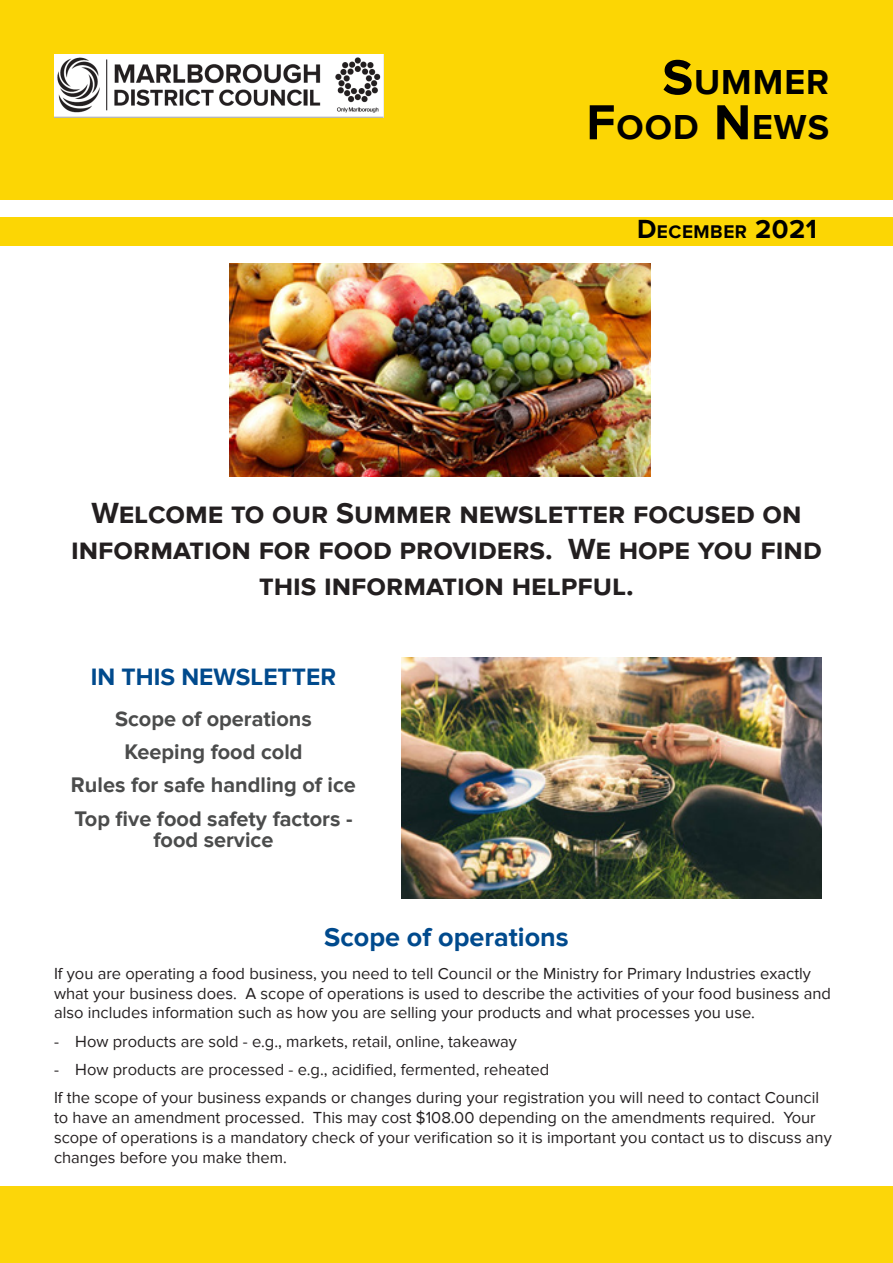
<style>
.page{position:relative;width:893px;height:1263px;background:#fff}
.page>*{position:absolute;margin:0;border:0;box-sizing:border-box;transform-origin:0 0}
.H1_Title{font:700 35.7px "Proxima Nova A";letter-spacing:.03em;color:#000}
.Heading_1{font:700 30px/36px "Proxima Nova";color:#231f20;text-align:center}
.HEADING_2{font:700 27px "Proxima Nova";color:#004a8d}
.HEADING_2-2{font:700 24.45px "Proxima Nova";color:#004a8d}
.Contents{font:700 21.75px/21.8px "Proxima Nova";color:#4b4c4c;text-align:center}
.t1{font:700 18.9px "Proxima Nova A";letter-spacing:.03em;color:#000}
.t2{font:16.5px/19.8px "Proxima Nova";color:#231f20}
.s1{font-size:51px}
.s2{font-size:27px}
</style>
<div class="page">
<div style="left:0;top:1186px;width:893px;height:77px;background:#fcd609"></div>
<div style="left:0;top:218px;width:893px;height:28px;background:#fcd604"></div>
<div style="left:0;top:0;width:893px;height:199px;background:#fcd604"></div>
<img style="left:402px;top:657px;width:419px;height:241px">
<img style="left:54px;top:54px;width:329px;height:63px">
<img style="left:230px;top:264px;width:421px;height:212px">
<p class="H1_Title" style="left:662px;top:62px;width:168px"><span class="s1">S</span>UMMER</p>
<p class="H1_Title" style="left:586px;top:107px;width:243px"><span class="s1">F</span>OOD <span class="s1">N</span>EWS</p>
<h2 class="t1" style="left:637px;top:221px;width:181px"><span class="s2">D</span>ECEMBER <span class="s2">2021</span></h2>
<p class="Heading_1" style="left:71px;top:496px;width:752px">Welcome to our Summer newsletter focused on information for food providers. We hope you find this information helpful.</p>
<p class="HEADING_2-2" style="left:91px;top:663px;width:247px">IN THIS NEWSLETTER</p>
<p class="Contents" style="left:115px;top:708px;width:198px">Scope of operations</p>
<p class="Contents" style="left:124px;top:741px;width:180px">Keeping food cold</p>
<p class="Contents" style="left:71px;top:775px;width:286px">Rules for safe handling of ice</p>
<p class="Contents" style="left:74px;top:808px;width:280px">Top five food safety factors - food service</p>
<p class="HEADING_2" style="left:324px;top:922px;width:246px">Scope of operations</p>
<p class="t2" style="left:54px;top:964px;width:779px">If you are operating a food business, you need to tell Council or the Ministry for Primary Industries exactly what your business does. A scope of operations is used to describe the activities of your food business and also includes information such as how you are selling your products and what processes you use.</p>
<p class="t2" style="left:54px;top:1031px;width:464px">- How products are sold - e.g., markets, retail, online, takeaway</p>
<p class="t2" style="left:54px;top:1060px;width:497px">- How products are processed - e.g., acidified, fermented, reheated</p>
<p class="t2" style="left:54px;top:1088px;width:779px">If the scope of your business expands or changes during your registration you will need to contact Council to have an amendment processed. This may cost $108.00 depending on the amendments required. Your scope of operations is a mandatory check of your verification so it is important you contact us to discuss any changes before you make them.</p>
</div>
